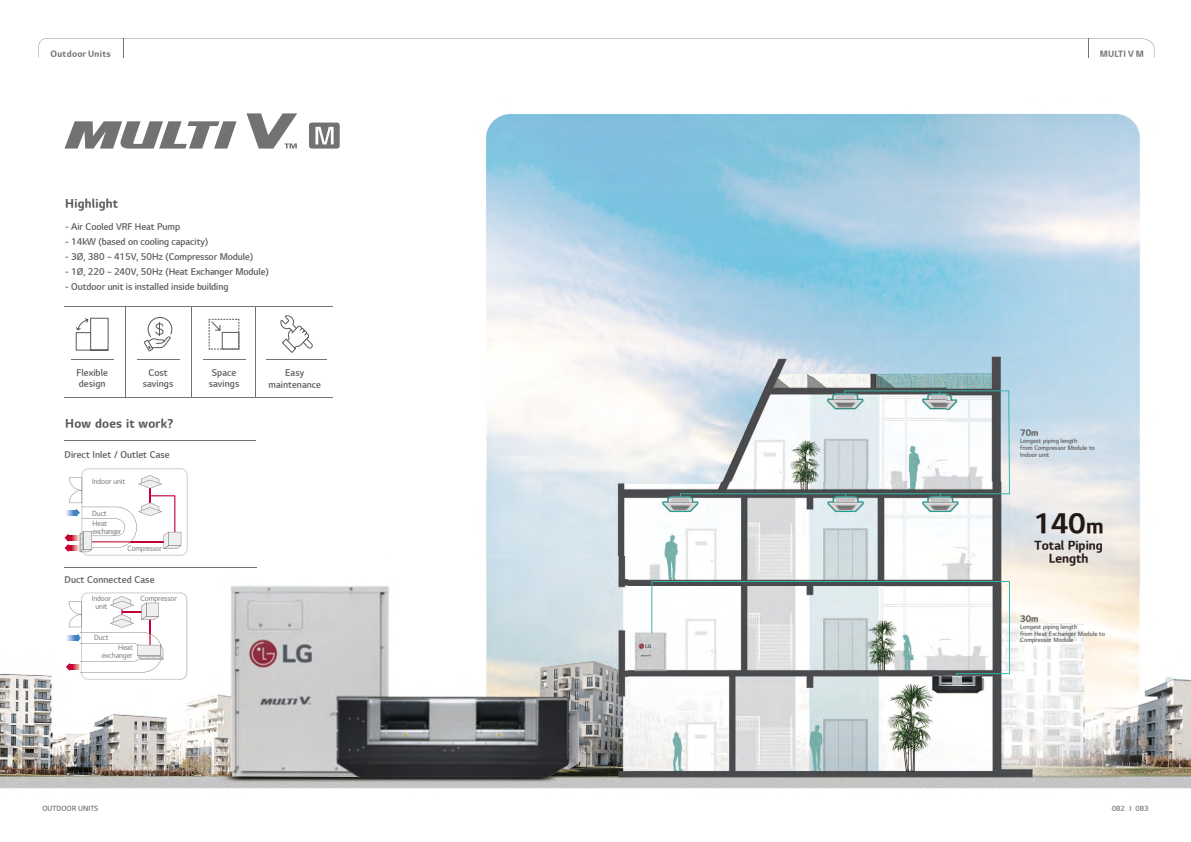
<style>
.page{position:relative;width:1191px;height:842px;background:#fff}
.page>*{position:absolute;margin:0;border:0;box-sizing:border-box;transform-origin:0 0}
.t1{font:27.6px "LG Sm Haotf TB";color:#231916}
.t2{font:12.3px/13px "LG Sm Haotf TB";color:#231916;text-align:center}
.t3{font:12px "LG Sm Haotf TB";letter-spacing:.02em;color:#595857}
.t4{font:9px/11px "LG Sm Haotf TSB";letter-spacing:-.005em;color:#595857;text-align:center}
.t5{font:8.7px "LG Sm Haotf TB";color:#595857}
.t6{font:8.5px "LG Sm Haotf TB";letter-spacing:.03em;color:#727272}
.t7{font:7px/8px "LG Sm Haotf TR";letter-spacing:-.01em;color:#727272;text-align:center}
.t8{font:7px "LG Sm Haotf TSB";color:#727272}
.t9{font:7px/8px "LG Sm Haotf TR";letter-spacing:-.05em;color:#727272}
.t10{font:5.8px/6.8px "LG Sm Haotf TSB";color:#595857}
.s1{font-size:21.1px}
</style>
<div class="page">
<img style="left:64px;top:113px;width:1076px;height:369px">
<img style="left:0;top:674px;width:105px;height:115px">
<img style="left:486px;top:482px;width:654px;height:105px">
<img style="left:628px;top:587px;width:563px;height:202px">
<img style="left:105px;top:714px;width:74px;height:75px">
<svg style="left:38px;top:38px;width:1116px;height:20px"></svg>
<div style="left:309px;top:123px;width:31px;height:26px;background:#727272;border-radius:3px"></div>
<svg style="left:315px;top:127px;width:18px;height:17px"></svg>
<svg style="left:246px;top:113px;width:51px;height:36px"></svg>
<svg style="left:64px;top:121px;width:172px;height:28px"></svg>
<hr style="left:203px;top:359px;width:42px;height:1px;background:#727272">
<hr style="left:266px;top:359px;width:61px;height:1px;background:#727272">
<svg style="left:280px;top:315px;width:33px;height:38px"></svg>
<svg style="left:209px;top:319px;width:30px;height:30px"></svg>
<hr style="left:64px;top:306px;width:268px;height:1px;background:#727272">
<hr style="left:64px;top:397px;width:268px;height:1px;background:#727272">
<hr style="left:71px;top:359px;width:42px;height:1px;background:#727272">
<hr style="left:137px;top:359px;width:42px;height:1px;background:#727272">
<hr style="left:125px;top:306px;width:1px;height:91px;background:#727272">
<hr style="left:191px;top:306px;width:1px;height:91px;background:#727272">
<hr style="left:256px;top:306px;width:1px;height:91px;background:#727272">
<svg style="left:144px;top:317px;width:28px;height:34px"></svg>
<svg style="left:76px;top:318px;width:33px;height:33px"></svg>
<hr style="left:64px;top:567px;width:192px;height:1px;background:#727272">
<svg style="left:66px;top:592px;width:113px;height:88px"></svg>
<hr style="left:64px;top:441px;width:192px;height:1px;background:#727272">
<svg style="left:64px;top:468px;width:124px;height:88px"></svg>
<img style="left:179px;top:557px;width:449px;height:232px">
<img style="left:179px;top:567px;width:77px;height:1px">
<img style="left:179px;top:592px;width:8px;height:88px">
<svg style="left:651px;top:581px;width:359px;height:95px"></svg>
<svg style="left:680px;top:390px;width:330px;height:106px"></svg>
<p class="t6" style="left:51px;top:50px;width:62px">Outdoor Units</p>
<p class="t6" style="left:1099px;top:50px;width:46px">MULTI V M</p>
<p class="t3" style="left:65px;top:198px;width:54px">Highlight</p>
<p class="t4" style="left:65px;top:221px;width:116px">- Air Cooled VRF Heat Pump</p>
<p class="t4" style="left:65px;top:236px;width:145px">- 14kW (based on cooling capacity)</p>
<p class="t4" style="left:65px;top:251px;width:189px">- 3Ø, 380 ~ 415V, 50Hz (Compressor Module)</p>
<p class="t4" style="left:65px;top:266px;width:205px">- 1Ø, 220 ~ 240V, 50Hz (Heat Exchanger Module)</p>
<p class="t4" style="left:65px;top:281px;width:165px">- Outdoor unit is installed inside building</p>
<p class="t4" style="left:76px;top:367px;width:33px;text-align:left">Flexible design</p>
<p class="t4" style="left:143px;top:367px;width:32px">Cost savings</p>
<p class="t3" style="left:65px;top:418px;width:110px">How does it work?</p>
<p class="t4" style="left:64px;top:449px;width:107px">Direct Inlet / Outlet Case</p>
<p class="t7" style="left:92px;top:478px;width:35px">Indoor unit</p>
<p class="t7" style="left:92px;top:509px;width:16px">Duct</p>
<p class="t9" style="left:93px;top:520px;width:30px">Heat exchanger</p>
<p class="t7" style="left:128px;top:544px;width:36px">Compressor</p>
<p class="t4" style="left:64px;top:575px;width:91px">Duct Connected Case</p>
<p class="t7" style="left:92px;top:594px;width:21px">Indoor unit</p>
<p class="t7" style="left:102px;top:644px;width:33px;text-align:right">Heat exchanger</p>
<p class="t7" style="left:140px;top:594px;width:38px">Compressor</p>
<p class="t7" style="left:94px;top:634px;width:16px">Duct</p>
<p class="t4" style="left:209px;top:367px;width:32px">Space savings</p>
<p class="t4" style="left:268px;top:367px;width:54px;line-height:12px">Easy maintenance</p>
<p class="t5" style="left:1020px;top:429px;width:20px">70m</p>
<p class="t10" style="left:1020px;top:438px;width:76px">Longest piping length<br>from Compressor Module to<br>Indoor unit</p>
<p class="t1" style="left:1033px;top:511px;width:71px">140<span class="s1">m</span></p>
<p class="t2" style="left:1034px;top:540px;width:70px">Total Piping<br>Length</p>
<p class="t5" style="left:1020px;top:614px;width:20px">30m</p>
<p class="t10" style="left:1020px;top:623px;width:86px">Longest piping length<br>from Heat Exchanger Module to<br>Compressor Module</p>
<p class="t8" style="left:43px;top:805px;width:57px">OUTDOOR UNITS</p>
<p class="t8" style="left:1111px;top:805px;width:38px">082 I 083</p>
</div>
